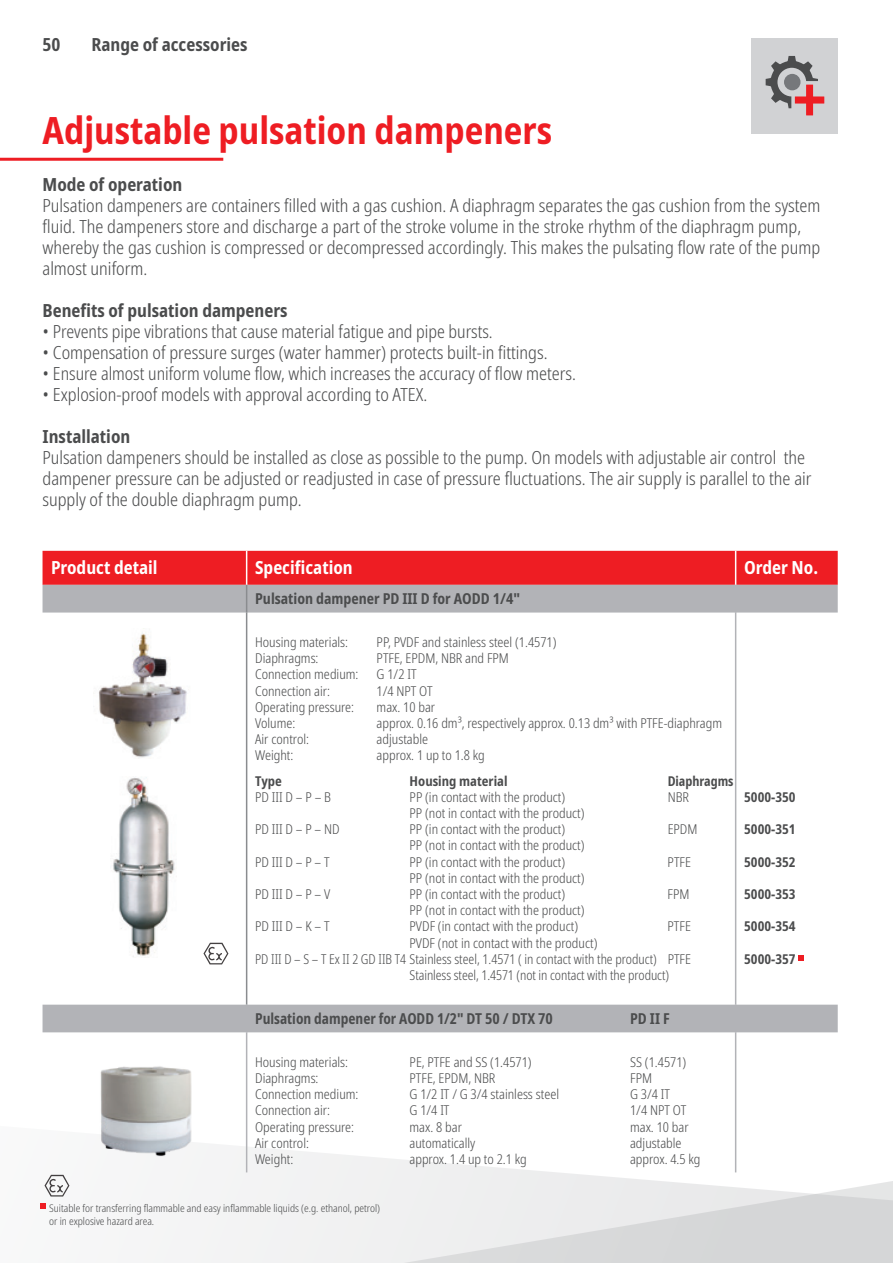
<style>
.page{position:relative;width:893px;height:1263px;background:#fff}
.page>*{position:absolute;margin:0;border:0;box-sizing:border-box;transform-origin:0 0}
.t1{font:700 condensed 37.5px "Noto Sans";color:#ee1d23}
.t2{font:300 condensed 18px/21px "Noto Sans";color:#4b4c4d}
.t3{font:700 condensed 18px "Noto Sans";color:#4b4c4d}
.t4{font:700 condensed 18px "Noto Sans";color:#fff}
.t5{font:700 condensed 15px "Noto Sans";color:#4b4c4d}
.t6{font:700 condensed 15px "Noto Sans";color:#4b4c4d;scale:.95 1}
.t7{font:300 condensed 13.5px "Noto Sans";color:#4b4c4d}
.t8{font:300 condensed 13.5px "Noto Sans";color:#4b4c4d;scale:.96 1}
.t9{font:700 condensed 13.5px "Noto Sans";color:#4b4c4d}
.t10{font:700 condensed 13.5px "Noto Sans";color:#4b4c4d;scale:.96 1}
.t11{font:300 condensed 10.5px/12.6px "Noto Sans";color:#4b4c4d}
</style>
<div class="page">
<svg style="left:327px;top:1032px;width:511px;height:93px"></svg>
<svg style="left:40px;top:1125px;width:853px;height:138px"></svg>
<img style="left:90px;top:1066px;width:113px;height:95px">
<svg style="left:43px;top:612px;width:795px;height:420px"></svg>
<hr style="left:246px;top:612px;width:1px;height:393px;background:#8a8c8f">
<svg style="left:43px;top:551px;width:795px;height:61px;background:#d36065"></svg>
<hr style="left:735px;top:612px;width:1px;height:393px;background:#b2b3b7">
<svg style="left:246px;top:1005px;width:1px;height:27px"></svg>
<svg style="left:735px;top:1005px;width:1px;height:27px"></svg>
<hr style="left:246px;top:1032px;width:1px;height:140px;background:#b2b3b7">
<hr style="left:735px;top:1032px;width:1px;height:140px;background:#b2b3b7">
<svg style="left:798px;top:955px;width:5px;height:6px"></svg>
<div style="left:751px;top:38px;width:87px;height:96px;background:#d1d2d4"></div>
<svg style="left:766px;top:56px;width:58px;height:59px"></svg>
<div style="left:784px;top:74px;width:16px;height:16px;background:#76787b;border-radius:50%"></div>
<img style="left:110px;top:776px;width:68px;height:181px">
<img style="left:94px;top:628px;width:99px;height:131px">
<hr style="left:0;top:158px;width:223px;height:3px;background:#ee1d23">
<svg style="left:41px;top:1203px;width:5px;height:6px"></svg>
<svg style="left:44px;top:1175px;width:25px;height:21px"></svg>
<svg style="left:203px;top:943px;width:25px;height:21px"></svg>
<h2 class="t3" style="left:43px;top:32px;width:19px">50</h2>
<h2 class="t3" style="left:91px;top:32px;width:158px">Range of accessories</h2>
<h1 class="t1" style="left:43px;top:104px;width:511px">Adjustable pulsation dampeners</h1>
<h2 class="t3" style="left:43px;top:172px;width:141px">Mode of operation</h2>
<p class="t2" style="left:43px;top:194px;width:779px">Pulsation dampeners are containers filled with a gas cushion. A diaphragm separates the gas cushion from the system fluid. The dampeners store and discharge a part of the stroke volume in the stroke rhythm of the diaphragm pump, whereby the gas cushion is compressed or decompressed accordingly. This makes the pulsating flow rate of the pump almost uniform.</p>
<h2 class="t3" style="left:43px;top:298px;width:247px">Benefits of pulsation dampeners</h2>
<h2 class="t2" style="left:43px;top:320px;width:452px">• Prevents pipe vibrations that cause material fatigue and pipe bursts.</h2>
<h2 class="t2" style="left:43px;top:341px;width:507px">• Compensation of pressure surges (water hammer) protects built-in fittings.</h2>
<h2 class="t2" style="left:43px;top:362px;width:535px">• Ensure almost uniform volume flow, which increases the accuracy of flow meters.</h2>
<h2 class="t2" style="left:43px;top:383px;width:386px">• Explosion-proof models with approval according to ATEX.</h2>
<h2 class="t3" style="left:43px;top:424px;width:89px">Installation</h2>
<p class="t2" style="left:43px;top:446px;width:771px">Pulsation dampeners should be installed as close as possible to the pump. On models with adjustable air control the dampener pressure can be adjusted or readjusted in case of pressure fluctuations. The air supply is parallel to the air supply of the double diaphragm pump.</p>
<h2 class="t4" style="left:51px;top:555px;width:108px">Product detail</h2>
<h2 class="t4" style="left:255px;top:555px;width:99px">Specification</h2>
<h2 class="t4" style="left:744px;top:555px;width:75px">Order No.</h2>
<p class="t5" style="left:255px;top:588px;width:266px">Pulsation dampener PD III D for AODD 1/4"</p>
<p class="t7" style="left:255px;top:632px;width:95px">Housing materials:</p>
<p class="t7" style="left:377px;top:632px;width:181px">PP, PVDF and stainless steel (1.4571)</p>
<p class="t7" style="left:255px;top:649px;width:65px">Diaphragms:</p>
<p class="t7" style="left:377px;top:649px;width:134px">PTFE, EPDM, NBR and FPM</p>
<p class="t7" style="left:255px;top:665px;width:105px">Connection medium:</p>
<p class="t7" style="left:377px;top:665px;width:41px">G 1/2 IT</p>
<p class="t7" style="left:255px;top:681px;width:76px">Connection air:</p>
<p class="t7" style="left:377px;top:681px;width:58px">1/4 NPT OT</p>
<p class="t7" style="left:255px;top:697px;width:101px">Operating pressure:</p>
<p class="t7" style="left:377px;top:697px;width:60px">max. 10 bar</p>
<p class="t7" style="left:255px;top:713px;width:42px">Volume:</p>
<p class="t7" style="left:377px;top:713px;width:347px">approx. 0.16 dm³, respectively approx. 0.13 dm³ with PTFE-diaphragm</p>
<p class="t7" style="left:255px;top:730px;width:55px">Air control:</p>
<p class="t7" style="left:377px;top:730px;width:53px">adjustable</p>
<p class="t7" style="left:255px;top:746px;width:40px">Weight:</p>
<p class="t7" style="left:377px;top:746px;width:110px">approx. 1 up to 1.8 kg</p>
<p class="t9" style="left:255px;top:771px;width:28px">Type</p>
<p class="t9" style="left:410px;top:771px;width:99px">Housing material</p>
<p class="t10" style="left:668px;top:771px;width:70px">Diaphragms</p>
<p class="t7" style="left:255px;top:787px;width:77px">PD III D – P – B</p>
<p class="t7" style="left:410px;top:787px;width:157px">PP (in contact with the product)</p>
<p class="t7" style="left:668px;top:787px;width:23px">NBR</p>
<p class="t7" style="left:410px;top:803px;width:176px">PP (not in contact with the product)</p>
<p class="t7" style="left:255px;top:820px;width:86px">PD III D – P – ND</p>
<p class="t7" style="left:410px;top:820px;width:157px">PP (in contact with the product)</p>
<p class="t7" style="left:668px;top:820px;width:31px">EPDM</p>
<p class="t7" style="left:410px;top:836px;width:176px">PP (not in contact with the product)</p>
<p class="t7" style="left:255px;top:852px;width:76px">PD III D – P – T</p>
<p class="t7" style="left:410px;top:852px;width:157px">PP (in contact with the product)</p>
<p class="t7" style="left:668px;top:852px;width:25px">PTFE</p>
<p class="t7" style="left:410px;top:868px;width:176px">PP (not in contact with the product)</p>
<p class="t7" style="left:255px;top:884px;width:77px">PD III D – P – V</p>
<p class="t7" style="left:410px;top:884px;width:157px">PP (in contact with the product)</p>
<p class="t7" style="left:668px;top:884px;width:23px">FPM</p>
<p class="t7" style="left:410px;top:901px;width:176px">PP (not in contact with the product)</p>
<p class="t7" style="left:255px;top:917px;width:76px">PD III D – K – T</p>
<p class="t7" style="left:410px;top:917px;width:170px">PVDF (in contact with the product)</p>
<p class="t7" style="left:668px;top:917px;width:25px">PTFE</p>
<p class="t7" style="left:410px;top:933px;width:189px">PVDF (not in contact with the product)</p>
<p class="t8" style="left:255px;top:949px;width:455px">PD III D – S – T Ex II 2 GD IIB T4 Stainless steel, 1.4571 ( in contact with the product) PTFE</p>
<p class="t7" style="left:410px;top:965px;width:261px">Stainless steel, 1.4571 (not in contact with the product)</p>
<p class="t9" style="left:744px;top:787px;width:53px">5000-350</p>
<p class="t9" style="left:744px;top:820px;width:53px">5000-351</p>
<p class="t9" style="left:744px;top:852px;width:53px">5000-352</p>
<p class="t9" style="left:744px;top:884px;width:53px">5000-353</p>
<p class="t9" style="left:744px;top:917px;width:53px">5000-354</p>
<p class="t9" style="left:744px;top:949px;width:53px">5000-357</p>
<p class="t6" style="left:255px;top:1008px;width:315px">Pulsation dampener for AODD 1/2" DT 50 / DTX 70</p>
<p class="t5" style="left:630px;top:1008px;width:41px">PD II F</p>
<p class="t7" style="left:255px;top:1052px;width:95px">Housing materials:</p>
<p class="t7" style="left:410px;top:1052px;width:124px">PE, PTFE and SS (1.4571)</p>
<p class="t7" style="left:630px;top:1052px;width:58px">SS (1.4571)</p>
<p class="t7" style="left:255px;top:1068px;width:65px">Diaphragms:</p>
<p class="t7" style="left:410px;top:1068px;width:87px">PTFE, EPDM, NBR</p>
<p class="t7" style="left:630px;top:1068px;width:23px">FPM</p>
<p class="t7" style="left:255px;top:1085px;width:105px">Connection medium:</p>
<p class="t7" style="left:410px;top:1085px;width:151px">G 1/2 IT / G 3/4 stainless steel</p>
<p class="t7" style="left:630px;top:1085px;width:41px">G 3/4 IT</p>
<p class="t7" style="left:255px;top:1101px;width:76px">Connection air:</p>
<p class="t7" style="left:410px;top:1101px;width:41px">G 1/4 IT</p>
<p class="t7" style="left:630px;top:1101px;width:58px">1/4 NPT OT</p>
<p class="t7" style="left:255px;top:1117px;width:101px">Operating pressure:</p>
<p class="t7" style="left:410px;top:1117px;width:54px">max. 8 bar</p>
<p class="t7" style="left:630px;top:1117px;width:60px">max. 10 bar</p>
<p class="t7" style="left:255px;top:1133px;width:55px">Air control:</p>
<p class="t7" style="left:410px;top:1133px;width:67px">automatically</p>
<p class="t7" style="left:630px;top:1133px;width:53px">adjustable</p>
<p class="t7" style="left:255px;top:1149px;width:40px">Weight:</p>
<p class="t7" style="left:410px;top:1149px;width:119px">approx. 1.4 up to 2.1 kg</p>
<p class="t7" style="left:630px;top:1149px;width:72px">approx. 4.5 kg</p>
<p class="t11" style="left:49px;top:1202px;width:332px">Suitable for transferring flammable and easy inflammable liquids (e.g. ethanol, petrol) or in explosive hazard area.</p>
</div>
